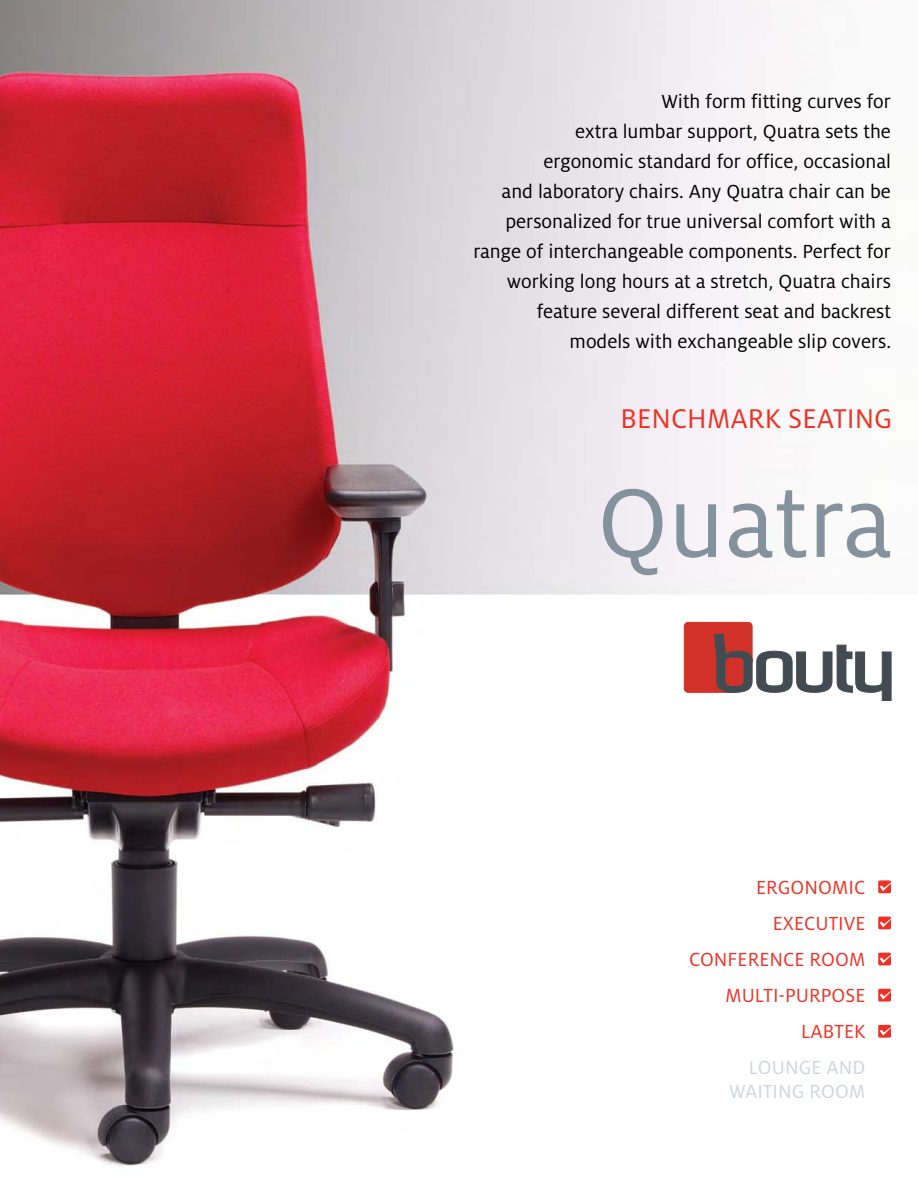
<style>
.page{position:relative;width:918px;height:1188px;background:#fff}
.page>*{position:absolute;margin:0;border:0;box-sizing:border-box;transform-origin:0 0}
.t1{font:108px "Milo LF";color:#84929d}
.t2{font:30px "Milo LF";color:#ee3124}
.t3{font:21px/30px "Milo LF";color:#000;text-align:right}
.t4{font:21px/36px "Milo LF";color:#ee3124;text-align:right}
.t5{font:21px/24px "Milo LF";color:#ced6dc;text-align:right}
</style>
<div class="page">
<img style="left:0;top:0;width:892px;height:1166px">
<div style="left:878px;top:880px;width:13px;height:13px;background:#ee3124;border-radius:2px"></div>
<svg style="left:880px;top:882px;width:11px;height:9px"></svg>
<div style="left:878px;top:917px;width:13px;height:12px;background:#ee3124;border-radius:2px"></div>
<svg style="left:880px;top:919px;width:11px;height:8px"></svg>
<div style="left:878px;top:953px;width:13px;height:12px;background:#ee3124;border-radius:2px"></div>
<svg style="left:880px;top:955px;width:11px;height:8px"></svg>
<div style="left:878px;top:989px;width:13px;height:13px;background:#ee3124;border-radius:2px"></div>
<svg style="left:880px;top:991px;width:11px;height:9px"></svg>
<div style="left:878px;top:1025px;width:13px;height:13px;background:#ee3124;border-radius:2px"></div>
<svg style="left:880px;top:1027px;width:11px;height:9px"></svg>
<svg style="left:684px;top:622px;width:207px;height:79px"></svg>
<p class="t3" style="left:474px;top:86px;width:419px">With form fitting curves for<br>extra lumbar support, Quatra sets the<br>ergonomic standard for office, occasional<br>and laboratory chairs. Any Quatra chair can be personalized for true universal comfort with a range of interchangeable components. Perfect for working long hours at a stretch, Quatra chairs feature several different seat and backrest models with exchangeable slip covers.</p>
<h2 class="t2" style="left:621px;top:401px;width:273px">BENCHMARK SEATING</h2>
<h1 class="t1" style="left:597px;top:460px;width:297px">Quatra</h1>
<p class="t4" style="left:689px;top:869px;width:178px">ERGONOMIC<br>EXECUTIVE<br>CONFERENCE ROOM<br>MULTI-PURPOSE<br>LABTEK</p>
<p class="t5" style="left:729px;top:1055px;width:138px">LOUNGE AND<br>WAITING ROOM</p>
</div>
